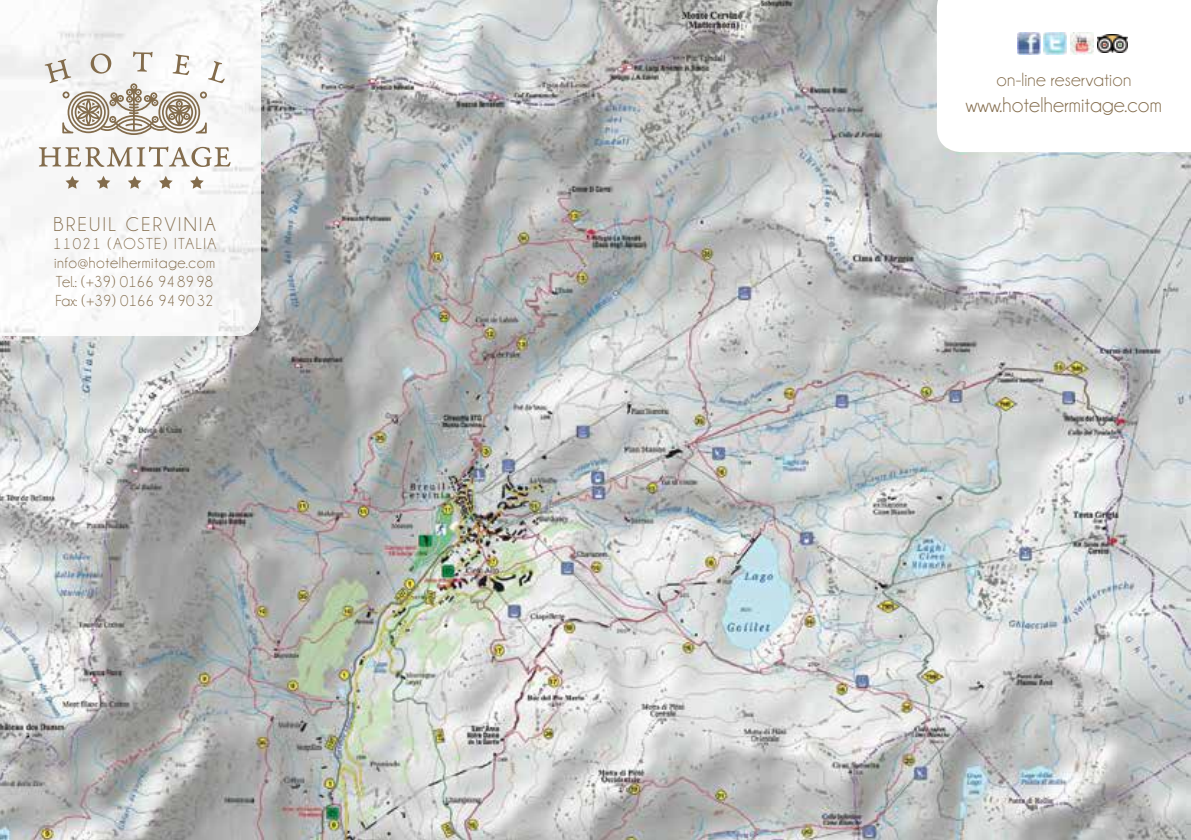
<style>
.page{position:relative;width:1191px;height:840px;background:#fff}
.page>*{position:absolute;margin:0;border:0;box-sizing:border-box;transform-origin:0 0}
.t1{font:21.6px "Champagne&Limousines";letter-spacing:.01em;color:#836c4c}
.t2{font:20px "Champagne&Limousines";letter-spacing:.12em;color:#836c4c}
.t3{font:19.2px "Champagne&Limousines";letter-spacing:.01em;color:#836c4c}
.t4{font:16px/19.2px "Champagne&Limousines";letter-spacing:.04em;color:#836c4c}
</style>
<div class="page">
<img style="left:0;top:0;width:1191px;height:839px">
<img style="left:0;top:0;width:261px;height:336px">
<svg style="left:39px;top:146px;width:191px;height:21px"></svg>
<svg style="left:66px;top:176px;width:13px;height:13px"></svg>
<svg style="left:97px;top:176px;width:13px;height:13px"></svg>
<svg style="left:128px;top:176px;width:13px;height:13px"></svg>
<svg style="left:159px;top:176px;width:14px;height:13px"></svg>
<svg style="left:190px;top:176px;width:14px;height:13px"></svg>
<svg style="left:45px;top:51px;width:180px;height:84px"></svg>
<svg style="left:937px;top:0;width:254px;height:152px"></svg>
<img style="left:1043px;top:32px;width:23px;height:23px">
<img style="left:1097px;top:35px;width:30px;height:17px">
<img style="left:1070px;top:32px;width:23px;height:23px">
<img style="left:1017px;top:32px;width:23px;height:23px">
<p class="t2" style="left:54px;top:212px;width:164px">BREUIL CERVINIA</p>
<p class="t4" style="left:53px;top:233px;width:164px">11021 (AOSTE) ITALIA info@hotelhermitage.com<br>Tel.: (+39) 0166 94 89 98<br>Fax: (+39) 0166 94 90 32</p>
<p class="t3" style="left:996px;top:69px;width:136px">on-line reservation</p>
<h1 class="t1" style="left:965px;top:92px;width:198px">www.hotelhermitage.com</h1>
</div>
